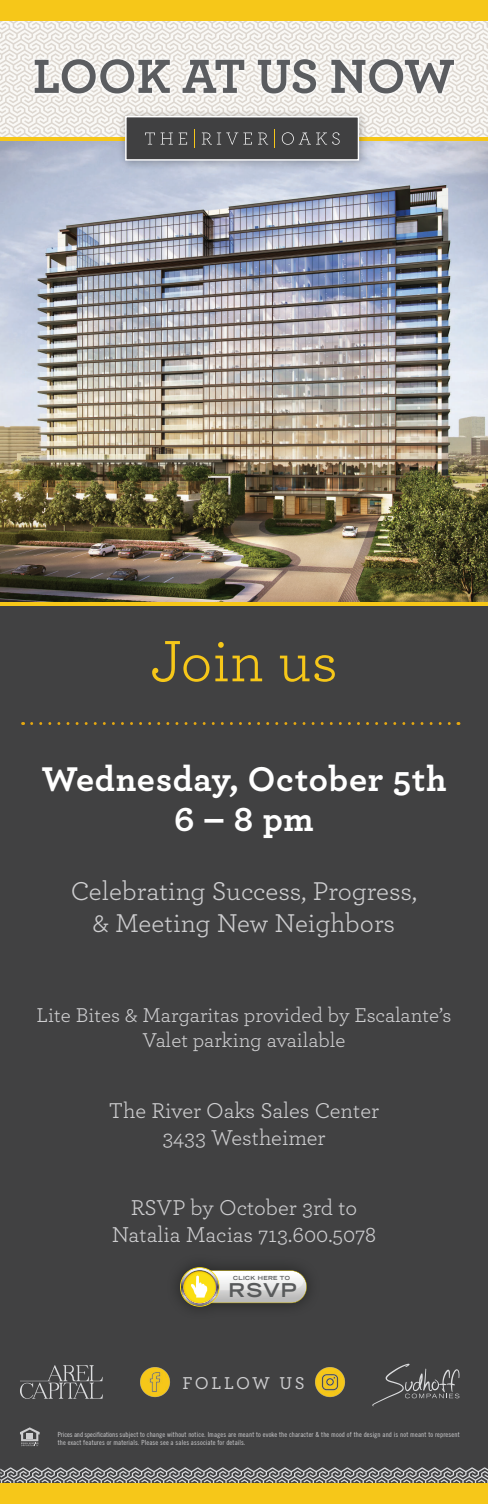
<style>
.page{position:relative;width:488px;height:1504px;background:#fff}
.page>*{position:absolute;margin:0;border:0;box-sizing:border-box;transform-origin:0 0}
.t1{font:61.12px "Archer";color:#f6c719}
.t2{font:700 50.25px "Archer";letter-spacing:-.015em;color:#5b5d60}
.t3{font:700 36px/40.5px "Archer";letter-spacing:.02em;color:#fff;text-align:center}
.t4{font:27px/32.4px "Archer";color:#ceced0;text-align:center}
.t5{font:22.5px/27px "Archer";color:#ceced0;text-align:center}
.t6{font:21px/25.2px "Archer";color:#ceced0;text-align:center}
.t7{font:700 expanded 18.9px "Trade Gothic LH";color:#585a5b}
.t8{font:500 18px "Archer";letter-spacing:.125em;color:#ceced0}
.t9{font:condensed 7.05px/8.5px "Trade Gothic No.18";letter-spacing:.015em;color:#ceced0}
.t10{font:700 expanded 5.55px "Trade Gothic LH";letter-spacing:.05em;color:#585a5b}
</style>
<div class="page">
<img style="left:0;top:483px;width:488px;height:120px">
<div style="left:0;top:605px;width:488px;height:899px;background:#414142"></div>
<svg style="left:372px;top:1364px;width:87px;height:42px"></svg>
<svg style="left:20px;top:1365px;width:83px;height:34px"></svg>
<svg style="left:0;top:1467px;width:488px;height:16px"></svg>
<div style="left:0;top:1483px;width:488px;height:21px;background:#f6c719"></div>
<svg style="left:20px;top:1427px;width:20px;height:19px"></svg>
<hr style="left:0;top:603px;width:488px;height:3px;background:#f6c719">
<img style="left:0;top:21px;width:488px;height:462px">
<img style="left:140px;top:1367px;width:30px;height:30px">
<img style="left:315px;top:1367px;width:30px;height:30px">
<div style="left:180px;top:1267px;width:39px;height:39px;border:1px solid #fade13;border-radius:50%"></div>
<svg style="left:181px;top:1268px;width:125px;height:38px;background:#c6c09f"></svg>
<div style="left:0;top:0;width:488px;height:21px;background:#f6c719"></div>
<svg style="left:32px;top:722px;width:427px;height:3px"></svg>
<h2 class="t2" style="left:33px;top:53px;width:423px">LOOK AT US NOW</h2>
<h1 class="t1" style="left:150px;top:632px;width:189px">Join us</h1>
<h3 class="t3" style="left:41px;top:760px;width:406px">Wednesday, October 5th<br>6 – 8 pm</h3>
<h3 class="t4" style="left:71px;top:875px;width:348px">Celebrating Success, Progress, &amp; Meeting New Neighbors</h3>
<h3 class="t6" style="left:36px;top:1003px;width:416px">Lite Bites &amp; Margaritas provided by Escalante’s<br>Valet parking available</h3>
<h3 class="t5" style="left:109px;top:1097px;width:271px">The River Oaks Sales Center<br>3433 Westheimer</h3>
<h3 class="t5" style="left:112px;top:1194px;width:265px">RSVP by October 3rd to<br>Natalia Macias 713.600.5078</h3>
<p class="t10" style="left:233px;top:1275px;width:58px">CLICK HERE TO</p>
<h3 class="t7" style="left:228px;top:1280px;width:69px">RSVP</h3>
<h3 class="t8" style="left:182px;top:1374px;width:124px">FOLLOW US</h3>
<p class="t9" style="left:58px;top:1430px;width:403px">Prices and specifications subject to change without notice. Images are meant to evoke the character &amp; the mood of the design and is not meant to represent the exact features or materials. Please see a sales associate for details.</p>
</div>
